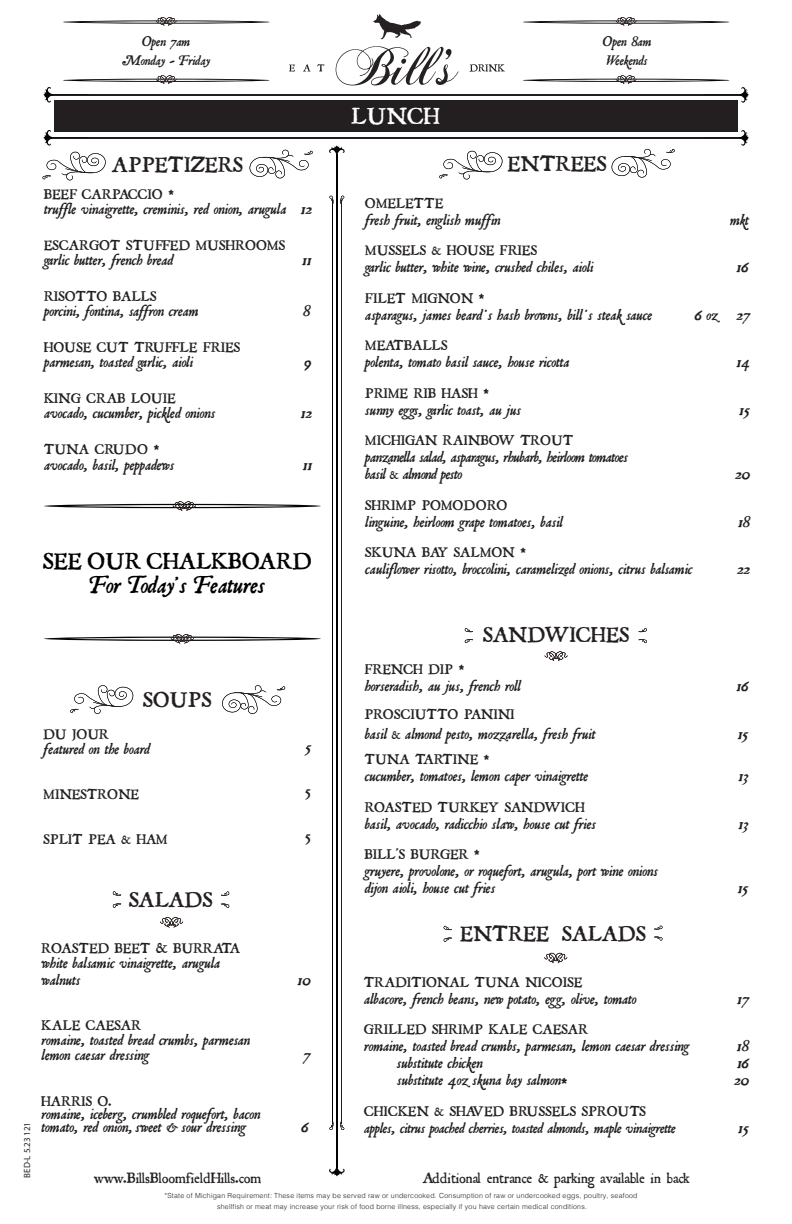
<style>
.page{position:relative;width:792px;height:1224px;background:#fff}
.page>*{position:absolute;margin:0;border:0;box-sizing:border-box;transform-origin:0 0}
.t1{font:italic 26.7px "Roman Antique";color:#000}
.t2{font:25px "Roman Antique";color:#fff}
.t3{font:24.8px "Roman Antique";color:#000}
.t4{font:23px "Roman Antique";color:#231f20}
.t5{font:italic 17px/17px "Roman Antique";color:#231f20}
.t6{font:italic 17px/17px "Roman Antique";letter-spacing:-.025em;color:#231f20}
.t7{font:17px "Roman Antique";color:#231f20}
.t8{font:italic 16.4px "Roman Antique";letter-spacing:-.01em;color:#231f20}
.t9{font:16px "Roman Antique";color:#231f20}
.t10{font:15px "Roman Antique";color:#231f20}
.t11{font:italic 15px/19px "Roman Antique";color:#231f20;text-align:center}
.t12{font:9px "Myriad Pro";color:#231f20}
.t13{font:300 7px/11px "Helvetica";letter-spacing:.03em;color:#231f20;text-align:center}
.s1{font-style:normal;font-size:14px}
.s2{font-size:18px}
</style>
<div class="page">
<svg style="left:373px;top:14px;width:48px;height:25px"></svg>
<svg style="left:523px;top:17px;width:207px;height:9px"></svg>
<svg style="left:63px;top:17px;width:207px;height:9px"></svg>
<svg style="left:44px;top:501px;width:277px;height:10px"></svg>
<svg style="left:44px;top:634px;width:277px;height:10px"></svg>
<hr style="left:336px;top:154px;width:1px;height:1014px;background:#000">
<hr style="left:341px;top:201px;width:1px;height:923px;background:#231f20">
<hr style="left:332px;top:201px;width:1px;height:923px;background:#000">
<svg style="left:329px;top:1122px;width:16px;height:55px"></svg>
<svg style="left:654px;top:937px;width:8px;height:4px"></svg>
<svg style="left:654px;top:926px;width:8px;height:4px"></svg>
<svg style="left:222px;top:685px;width:63px;height:29px"></svg>
<svg style="left:70px;top:685px;width:63px;height:29px"></svg>
<svg style="left:160px;top:917px;width:23px;height:11px"></svg>
<svg style="left:221px;top:904px;width:8px;height:4px"></svg>
<svg style="left:221px;top:891px;width:8px;height:5px"></svg>
<svg style="left:113px;top:903px;width:8px;height:5px"></svg>
<svg style="left:113px;top:891px;width:8px;height:5px"></svg>
<svg style="left:544px;top:953px;width:23px;height:10px"></svg>
<svg style="left:444px;top:938px;width:8px;height:4px"></svg>
<svg style="left:444px;top:926px;width:8px;height:4px"></svg>
<svg style="left:544px;top:651px;width:24px;height:10px"></svg>
<svg style="left:639px;top:639px;width:8px;height:4px"></svg>
<svg style="left:639px;top:628px;width:8px;height:4px"></svg>
<svg style="left:465px;top:639px;width:8px;height:4px"></svg>
<svg style="left:465px;top:628px;width:8px;height:4px"></svg>
<svg style="left:43px;top:130px;width:706px;height:74px"></svg>
<svg style="left:43px;top:46px;width:706px;height:57px"></svg>
<div style="left:54px;top:101px;width:684px;height:31px;background:#231f20"></div>
<p class="t11" style="left:122px;top:32px;width:89px">Open 7am<br>Monday - Friday</p>
<p class="t11" style="left:603px;top:32px;width:50px;text-align:left">Open 8am<br>Weekends</p>
<h2 class="t2" style="left:352px;top:102px;width:90px">LUNCH</h2>
<h3 class="t4" style="left:113px;top:151px;width:132px">APPETIZERS</h3>
<p class="t10" style="left:44px;top:185px;width:132px">BEEF CARPACCIO *</p>
<p class="t5" style="left:44px;top:200px;width:269px">truffle vinaigrette, creminis, red onion, arugula 12</p>
<p class="t10" style="left:44px;top:236px;width:243px">ESCARGOT STUFFED MUSHROOMS</p>
<p class="t5" style="left:44px;top:252px;width:131px">garlic butter, french bread</p>
<p class="t5" style="left:302px;top:252px;width:11px">11</p>
<p class="t10" style="left:44px;top:287px;width:114px">RISOTTO BALLS</p>
<p class="t5" style="left:44px;top:303px;width:156px">porcini, fontina, saffron cream</p>
<p class="t5" style="left:303px;top:303px;width:9px">8</p>
<p class="t10" style="left:44px;top:339px;width:198px">HOUSE CUT TRUFFLE FRIES</p>
<p class="t5" style="left:44px;top:354px;width:150px">parmesan, toasted garlic, aioli</p>
<p class="t5" style="left:305px;top:354px;width:9px">9</p>
<p class="t10" style="left:44px;top:390px;width:133px">KING CRAB LOUIE</p>
<p class="t5" style="left:44px;top:405px;width:173px">avocado, cucumber, pickled onions</p>
<p class="t5" style="left:301px;top:405px;width:12px">12</p>
<p class="t10" style="left:44px;top:441px;width:117px">TUNA CRUDO *</p>
<p class="t5" style="left:44px;top:456px;width:132px">avocado, basil, peppadews</p>
<p class="t5" style="left:303px;top:456px;width:11px">11</p>
<h3 class="t3" style="left:43px;top:546px;width:271px">SEE OUR CHALKBOARD</h3>
<h1 class="t1" style="left:90px;top:568px;width:177px">For Today’s Features</h1>
<h3 class="t4" style="left:508px;top:150px;width:101px">ENTREES</h3>
<p class="t10" style="left:365px;top:194px;width:80px">OMELETTE</p>
<p class="t5" style="left:365px;top:211px;width:137px">fresh fruit, english muffin</p>
<p class="t5" style="left:730px;top:211px;width:20px">mkt</p>
<p class="t10" style="left:365px;top:241px;width:174px">MUSSELS &amp; HOUSE FRIES</p>
<p class="t5" style="left:365px;top:259px;width:230px">garlic butter, white wine, crushed chiles, aioli</p>
<p class="t5" style="left:736px;top:259px;width:13px">16</p>
<p class="t10" style="left:365px;top:289px;width:121px">FILET MIGNON *</p>
<p class="t5" style="left:365px;top:306px;width:288px">asparagus, james beard’s hash browns, bill’s steak sauce</p>
<p class="t5" style="left:695px;top:306px;width:57px">6 oz 27</p>
<p class="t10" style="left:365px;top:336px;width:84px">MEATBALLS</p>
<p class="t5" style="left:365px;top:354px;width:206px">polenta, tomato basil sauce, house ricotta</p>
<p class="t5" style="left:737px;top:354px;width:15px">14</p>
<p class="t10" style="left:365px;top:384px;width:125px">PRIME RIB HASH *</p>
<p class="t5" style="left:365px;top:401px;width:157px">sunny eggs, garlic toast, au jus</p>
<p class="t5" style="left:739px;top:401px;width:12px">15</p>
<p class="t10" style="left:365px;top:431px;width:210px">MICHIGAN RAINBOW TROUT</p>
<p class="t6" style="left:365px;top:449px;width:264px">panzanella salad, asparagus, rhubarb, heirloom tomatoes basil <span class="s1">&amp;</span> almond pesto</p>
<p class="t5" style="left:735px;top:466px;width:16px">20</p>
<p class="t10" style="left:365px;top:496px;width:144px">SHRIMP POMODORO</p>
<p class="t5" style="left:365px;top:513px;width:199px">linguine, heirloom grape tomatoes, basil</p>
<p class="t5" style="left:738px;top:513px;width:13px">18</p>
<p class="t10" style="left:365px;top:543px;width:162px">SKUNA BAY SALMON *</p>
<p class="t5" style="left:365px;top:561px;width:329px">cauliflower risotto, broccolini, caramelized onions, citrus balsamic</p>
<p class="t5" style="left:737px;top:561px;width:14px">22</p>
<p class="t12" style="left:22px;top:1178px;width:57px;rotate:-90deg">BED-L 5.23 121</p>
<h3 class="t4" style="left:143px;top:686px;width:70px">SOUPS</h3>
<p class="t10" style="left:44px;top:725px;width:67px">DU JOUR</p>
<p class="t5" style="left:44px;top:740px;width:108px">featured on the board</p>
<p class="t5" style="left:305px;top:738px;width:7px">5</p>
<p class="t10" style="left:44px;top:785px;width:97px">MINESTRONE</p>
<p class="t7" style="left:306px;top:780px;width:7px">5</p>
<p class="t10" style="left:44px;top:830px;width:126px">SPLIT PEA &amp; HAM</p>
<p class="t7" style="left:306px;top:825px;width:7px">5</p>
<h3 class="t4" style="left:129px;top:886px;width:86px">SALADS</h3>
<p class="t10" style="left:42px;top:939px;width:200px">ROASTED BEET <span class="s2">&amp;</span> BURRATA</p>
<p class="t5" style="left:42px;top:954px;width:180px">white balsamic vinaigrette, arugula walnuts</p>
<p class="t10" style="left:42px;top:1016px;width:101px">KALE CAESAR</p>
<p class="t5" style="left:42px;top:1032px;width:210px;line-height:15px">romaine, toasted bread crumbs, parmesan lemon caesar dressing</p>
<p class="t10" style="left:42px;top:1092px;width:72px">HARRIS O.</p>
<p class="t5" style="left:42px;top:1107px;width:220px;line-height:13px">romaine, iceberg, crumbled roquefort, bacon tomato, red onion, sweet &amp; sour dressing</p>
<p class="t5" style="left:297px;top:971px;width:14px">10</p>
<p class="t5" style="left:303px;top:1046px;width:8px">7</p>
<p class="t5" style="left:301px;top:1118px;width:9px">6</p>
<h3 class="t4" style="left:483px;top:621px;width:148px">SANDWICHES</h3>
<p class="t10" style="left:365px;top:661px;width:101px">FRENCH DIP *</p>
<p class="t5" style="left:365px;top:678px;width:158px">horseradish, au jus, french roll</p>
<p class="t5" style="left:737px;top:678px;width:13px">16</p>
<p class="t10" style="left:365px;top:705px;width:152px">PROSCIUTTO PANINI</p>
<p class="t5" style="left:365px;top:725px;width:232px">basil <span class="s1">&amp;</span> almond pesto, mozzarella, fresh fruit</p>
<p class="t5" style="left:738px;top:725px;width:12px">15</p>
<p class="t10" style="left:365px;top:751px;width:126px">TUNA TARTINE *</p>
<p class="t5" style="left:365px;top:768px;width:225px">cucumber, tomatoes, lemon caper vinaigrette</p>
<p class="t5" style="left:739px;top:768px;width:11px">13</p>
<p class="t10" style="left:365px;top:798px;width:222px">ROASTED TURKEY SANDWICH</p>
<p class="t5" style="left:365px;top:815px;width:233px">basil, avocado, radicchio slaw, house cut fries</p>
<p class="t5" style="left:739px;top:815px;width:11px">13</p>
<p class="t10" style="left:365px;top:846px;width:117px">BILL’S BURGER *</p>
<p class="t5" style="left:365px;top:863px;width:295px">gruyere, provolone, or roquefort, arugula, port wine onions dijon aioli, house cut fries</p>
<p class="t5" style="left:738px;top:880px;width:12px">15</p>
<h3 class="t4" style="left:460px;top:920px;width:187px">ENTREE SALADS</h3>
<p class="t10" style="left:364px;top:973px;width:220px">TRADITIONAL TUNA NICOISE</p>
<p class="t5" style="left:364px;top:991px;width:274px">albacore, french beans, new potato, egg, olive, tomato</p>
<p class="t5" style="left:737px;top:991px;width:13px">17</p>
<p class="t10" style="left:364px;top:1021px;width:226px">GRILLED SHRIMP KALE CAESAR</p>
<p class="t5" style="left:364px;top:1038px;width:327px">romaine, toasted bread crumbs, parmesan, lemon caesar dressing</p>
<p class="t5" style="left:737px;top:1038px;width:13px">18</p>
<p class="t5" style="left:397px;top:1055px;width:88px">substitute chicken</p>
<p class="t5" style="left:737px;top:1055px;width:13px">16</p>
<p class="t5" style="left:397px;top:1072px;width:172px">substitute 4oz skuna bay salmon*</p>
<p class="t5" style="left:734px;top:1072px;width:16px">20</p>
<p class="t10" style="left:364px;top:1102px;width:284px">CHICKEN &amp; SHAVED BRUSSELS SPROUTS</p>
<p class="t8" style="left:364px;top:1118px;width:313px">apples, citrus poached cherries, toasted almonds, maple vinaigrette</p>
<p class="t5" style="left:738px;top:1120px;width:12px">15</p>
<p class="t9" style="left:94px;top:1169px;width:169px">www.BillsBloomfieldHills.com</p>
<p class="t9" style="left:423px;top:1168px;width:268px">Additional entrance &amp; parking available in back</p>
<p class="t13" style="left:165px;top:1190px;width:474px">*State of Michigan Requirement: These items may be served raw or undercooked. Consumption of raw or undercooked eggs, poultry, seafood shellfish or meat may increase your risk of food borne illness, especially if you have certain medical conditions.</p>
</div>
